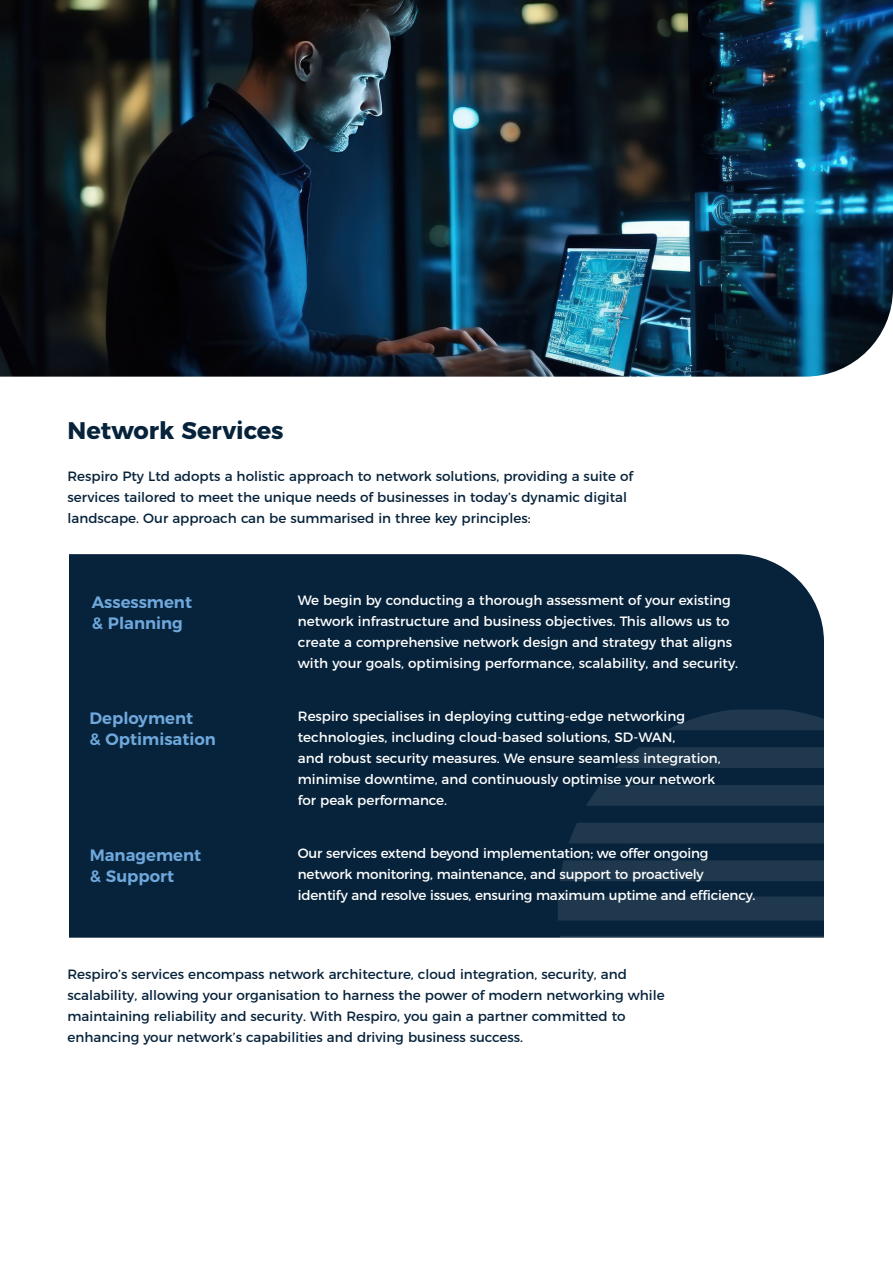
<style>
.page{position:relative;width:893px;height:1263px;background:#fff}
.page>*{position:absolute;margin:0;border:0;box-sizing:border-box;transform-origin:0 0}
.t1{font:700 24px "Montserrat";color:#07233b}
.t2{font:600 16.5px/21px "Montserrat";color:#6fa8dc}
.t3{font:13.5px/21px "Montserrat";color:#fff}
.t4{font:13.5px/21px "Montserrat";color:#07233b}
</style>
<div class="page">
<div style="left:69px;top:554px;width:755px;height:384px;background:#07233b"></div>
<img style="left:0;top:0;width:893px;height:377px">
<svg style="left:558px;top:709px;width:266px;height:21px;background:#112c43"></svg>
<svg style="left:558px;top:747px;width:266px;height:21px;background:#183248"></svg>
<svg style="left:558px;top:785px;width:266px;height:21px;background:#1b344b"></svg>
<div style="left:558px;top:823px;width:266px;height:20px;background:#1f384e"></div>
<div style="left:558px;top:860px;width:266px;height:21px;background:#1f384e"></div>
<div style="left:558px;top:936px;width:335px;height:20px;background:#fff"></div>
<div style="left:558px;top:896px;width:266px;height:24px;background:#1f384e"></div>
<h1 class="t1" style="left:68px;top:410px;width:218px">Network Services</h1>
<p class="t4" style="left:68px;top:465px;width:567px">Respiro Pty Ltd adopts a holistic approach to network solutions, providing a suite of services tailored to meet the unique needs of businesses in today’s dynamic digital landscape. Our approach can be summarised in three key principles:</p>
<p class="t2" style="left:92px;top:590px;width:102px">Assessment &amp; Planning</p>
<p class="t3" style="left:298px;top:589px;width:442px">We begin by conducting a thorough assessment of your existing network infrastructure and business objectives. This allows us to create a comprehensive network design and strategy that aligns with your goals, optimising performance, scalability, and security.</p>
<p class="t2" style="left:90px;top:706px;width:128px">Deployment<br>&amp; Optimisation</p>
<p class="t3" style="left:298px;top:704px;width:424px">Respiro specialises in deploying cutting-edge networking technologies, including cloud-based solutions, SD-WAN,<br>and robust security measures. We ensure seamless integration, minimise downtime, and continuously optimise your network for peak performance.</p>
<p class="t2" style="left:90px;top:843px;width:113px">Management &amp; Support</p>
<p class="t3" style="left:298px;top:841px;width:459px">Our services extend beyond implementation; we offer ongoing network monitoring, maintenance, and support to proactively identify and resolve issues, ensuring maximum uptime and efficiency.</p>
<p class="t4" style="left:68px;top:962px;width:599px">Respiro’s services encompass network architecture, cloud integration, security, and scalability, allowing your organisation to harness the power of modern networking while maintaining reliability and security. With Respiro, you gain a partner committed to enhancing your network’s capabilities and driving business success.</p>
</div>
